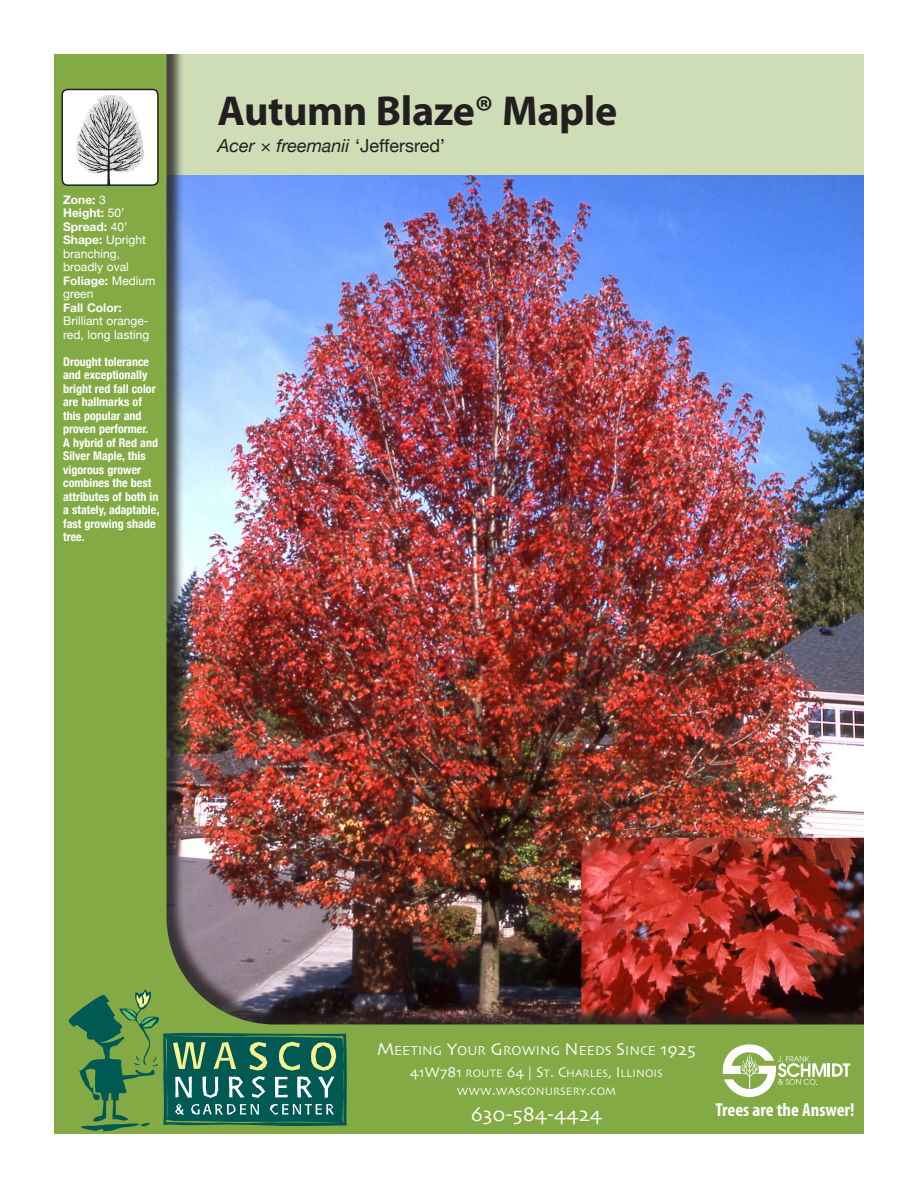
<style>
.page{position:relative;width:918px;height:1188px;background:#fff}
.page>*{position:absolute;margin:0;border:0;box-sizing:border-box;transform-origin:0 0}
.t1{font:700 42px "Myriad Pro";letter-spacing:-.01em;color:#231f20}
.t2{font:21px "Skia";color:#fff}
.t3{font:700 condensed 18.75px "Myriad Pro";color:#fff}
.t4{font:italic 18px "Helvetica Neue";color:#231f20}
.t5{font:13.5px "Skia";color:#fff}
.t6{font:700 condensed 12px/13.5px "Helvetica Neue";color:#fff}
.t7{font:12px/13.5px "Helvetica Neue";color:#fff}
.t8{font:700 12px "Helvetica Neue";color:#fff}
.t9{font:11.25px/18px "Skia";color:#fff;text-align:center}
.s1{font-weight:700}
.s2{font-style:normal}
.s3{font-size:18px}
.s4{font-size:15px}
</style>
<div class="page">
<img style="left:54px;top:54px;width:810px;height:1080px">
<div style="left:62px;top:89px;width:96px;height:96px;background:#fff;border-radius:5px"></div>
<img style="left:76px;top:95px;width:68px;height:88px">
<div style="left:61px;top:89px;width:98px;height:97px;border:2px solid #231f20;border-radius:5px"></div>
<svg style="left:722px;top:1044px;width:128px;height:53px"></svg>
<svg style="left:66px;top:989px;width:281px;height:143px;background:#4a7f53"></svg>
<p class="t7" style="left:63px;top:193px;width:94px"><span class="s1">Zone:</span> 3<br><span class="s1">Height:</span> 50’<br><span class="s1">Spread:</span> 40’<br><span class="s1">Shape:</span> Upright branching, broadly oval<br><span class="s1">Foliage:</span> Medium green</p>
<p class="t8" style="left:63px;top:300px;width:60px">Fall Color:</p>
<p class="t7" style="left:63px;top:314px;width:88px">Brilliant orange&shy;red, long lasting</p>
<p class="t6" style="left:63px;top:355px;width:98px">Drought tolerance and exceptionally bright red fall color are hallmarks of this popular and proven performer.<br>A hybrid of Red and<br>Silver Maple, this vigorous grower combines the best attributes of both in a stately, adaptable, fast growing shade tree.</p>
<h1 class="t1" style="left:218px;top:84px;width:401px">Autumn Blaze® Maple</h1>
<h3 class="t4" style="left:218px;top:135px;width:229px">Acer × freemanii <span class="s2">‘Jeffersred’</span></h3>
<p class="t5" style="left:377px;top:1042px;width:320px"><span class="s3">M</span>EETING <span class="s3">Y</span>OUR <span class="s3">G</span> ROWING <span class="s3">N</span> EEDS <span class="s3">S</span>INCE <span class="s3">1925</span></p>
<p class="t9" style="left:410px;top:1065px;width:254px"><span class="s4">41W781</span> ROUTE <span class="s4">64 | S</span>T<span class="s4">. C</span>HARLES<span class="s4">, I</span> LLINOIS<br>WWW<span class="s4">.</span>WASCONURSERY<span class="s4">.</span>COM</p>
<h2 class="t2" style="left:471px;top:1101px;width:133px">630-584-4424</h2>
<h3 class="t3" style="left:715px;top:1098px;width:141px">Trees are the Answer!</h3>
</div>
